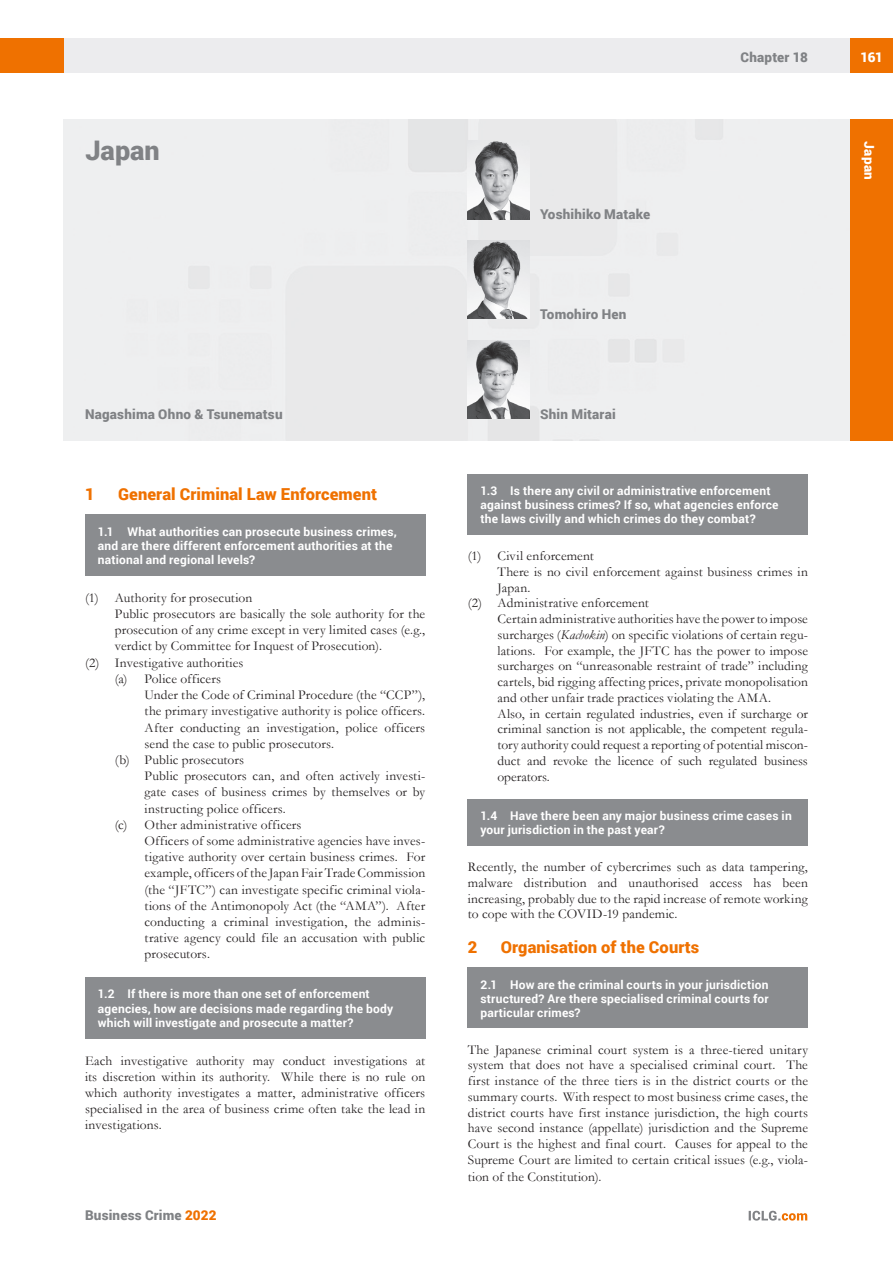
<style>
.page{position:relative;width:893px;height:1263px;background:#fff}
.page>*{position:absolute;margin:0;border:0;box-sizing:border-box;transform-origin:0 0}
.t1{font:900 27px "Roboto";color:#808285}
.MS_Heading{font:900 16.5px "Roboto";letter-spacing:.005em;color:#ef7100}
.MS_-_Bullets_1{font:13.5px/16.2px "Garamond";letter-spacing:.005em;color:#231f20;text-align:justify}
.MS_Body_Text_-_First{font:13.5px/15.9px "Garamond";letter-spacing:.01em;color:#231f20;text-align:justify}
.t2{font:900 13.5px "Roboto";letter-spacing:.015em;color:#808285}
.t3{font:900 13.5px "Roboto";letter-spacing:.01em;color:#fff}
.MS_-_Question{font:700 12px/14px "Roboto";letter-spacing:.015em;color:#fff}
.MS_-_Question_follow{font:700 12px/14px "Roboto";letter-spacing:.015em;color:#fff;text-align:justify}
.s1{font-style:italic}
.s2{color:#ef7100}
</style>
<div class="page">
<div style="left:64px;top:38px;width:786px;height:34px;background:#ececee"></div>
<div style="left:850px;top:38px;width:43px;height:34px;background:#ef7100"></div>
<div style="left:0;top:38px;width:64px;height:34px;background:#ef7100"></div>
<svg style="left:749px;top:1211px;width:58px;height:9px"></svg>
<div style="left:64px;top:119px;width:786px;height:321px;background:#eeeff0"></div>
<div style="left:850px;top:119px;width:43px;height:321px;background:#ef7100"></div>
<img style="left:468px;top:240px;width:61px;height:79px">
<img style="left:468px;top:340px;width:61px;height:79px">
<img style="left:468px;top:140px;width:61px;height:79px">
<div style="left:468px;top:474px;width:340px;height:61px;background:#8a8c8f"></div>
<div style="left:468px;top:799px;width:340px;height:47px;background:#8a8c8f"></div>
<div style="left:468px;top:967px;width:340px;height:61px;background:#8a8c8f"></div>
<div style="left:85px;top:514px;width:340px;height:62px;background:#8a8c8f"></div>
<div style="left:85px;top:977px;width:340px;height:62px;background:#8a8c8f"></div>
<p class="t2" style="left:741px;top:48px;width:69px">Chapter 18</p>
<p class="t3" style="left:860px;top:48px;width:24px">161</p>
<h1 class="t1" style="left:85px;top:131px;width:76px">Japan</h1>
<p class="t3" style="left:879px;top:141px;width:40px;rotate:90deg">Japan</p>
<p class="t2" style="left:540px;top:205px;width:112px">Yoshihiko Matake</p>
<p class="t2" style="left:540px;top:305px;width:88px">Tomohiro Hen</p>
<p class="t2" style="left:85px;top:404px;width:199px">Nagashima Ohno &amp; Tsunematsu</p>
<p class="t2" style="left:540px;top:404px;width:77px">Shin Mitarai</p>
<p class="MS_Heading" style="left:85px;top:482px;width:11px">1</p>
<p class="MS_Heading" style="left:118px;top:482px;width:261px">General Criminal Law Enforcement</p>
<p class="MS_-_Question_follow" style="left:98px;top:524px;width:301px;line-height:14.4px;text-align:left">1.1 What authorities can prosecute business crimes, and are there different enforcement authorities at the national and regional levels?</p>
<p class="MS_-_Bullets_1" style="left:85px;top:589px;width:169px">(1) Authority for prosecution</p>
<p class="MS_-_Bullets_1" style="left:115px;top:605px;width:312px">Public prosecutors are basically the sole authority for the prosecution of any crime except in very limited cases (e.g., verdict by Committee for Inquest of Prosecution).</p>
<p class="MS_-_Bullets_1" style="left:85px;top:654px;width:160px">(2) Investigative authorities</p>
<p class="MS_-_Bullets_1" style="left:115px;top:670px;width:108px">(a) Police officers</p>
<p class="MS_-_Bullets_1" style="left:145px;top:686px;width:282px">Under the Code of Criminal Procedure (the “CCP”), the primary investigative authority is police officers.<br>After conducting an investigation, police officers send the case to public prosecutors.</p>
<p class="MS_-_Bullets_1" style="left:115px;top:751px;width:131px">(b) Public prosecutors</p>
<p class="MS_-_Bullets_1" style="left:145px;top:767px;width:282px">Public prosecutors can, and often actively investi&shy;gate cases of business crimes by themselves or by instructing police officers.</p>
<p class="MS_-_Bullets_1" style="left:115px;top:816px;width:188px">(c) Other administrative officers</p>
<p class="MS_-_Bullets_1" style="left:145px;top:832px;width:282px">Officers of some administrative agencies have inves&shy;tigative authority over certain business crimes. For example, officers of the Japan Fair Trade Commission (the “JFTC”) can investigate specific criminal viola&shy;tions of the Antimonopoly Act (the “AMA”). After conducting a criminal investigation, the adminis&shy;trative agency could file an accusation with public prosecutors.</p>
<p class="MS_-_Question" style="left:98px;top:986px;width:297px;line-height:14.4px">1.2 If there is more than one set of enforcement agencies, how are decisions made regarding the body which will investigate and prosecute a matter?</p>
<p class="MS_Body_Text_-_First" style="left:85px;top:1052px;width:342px">Each investigative authority may conduct investigations at its discretion within its authority. While there is no rule on which authority investigates a matter, administrative officers specialised in the area of business crime often take the lead in investigations.</p>
<p class="MS_-_Question" style="left:480px;top:483px;width:300px">1.3 Is there any civil or administrative enforcement against business crimes? If so, what agencies enforce the laws civilly and which crimes do they combat?</p>
<p class="MS_-_Bullets_1" style="left:468px;top:547px;width:128px">(1) Civil enforcement</p>
<p class="MS_-_Bullets_1" style="left:497px;top:563px;width:312px;line-height:15.8px">There is no civil enforcement against business crimes in<br>Japan.</p>
<p class="MS_-_Bullets_1" style="left:468px;top:595px;width:183px">(2) Administrative enforcement</p>
<p class="MS_-_Bullets_1" style="left:497px;top:611px;width:312px;line-height:15.8px">Certain administrative authorities have the power to impose surcharges (<span class="s1">Kachokin</span>) on specific violations of certain regu&shy;lations. For example, the JFTC has the power to impose surcharges on “unreasonable restraint of trade” including cartels, bid rigging affecting prices, private monopolisation and other unfair trade practices violating the AMA.</p>
<p class="MS_-_Bullets_1" style="left:497px;top:705px;width:312px;line-height:15.8px">Also, in certain regulated industries, even if surcharge or criminal sanction is not applicable, the competent regula&shy;tory authority could request a reporting of potential miscon&shy;duct and revoke the licence of such regulated business operators.</p>
<p class="MS_-_Question" style="left:480px;top:808px;width:313px">1.4 Have there been any major business crime cases in your jurisdiction in the past year?</p>
<p class="MS_Body_Text_-_First" style="left:468px;top:859px;width:342px">Recently, the number of cybercrimes such as data tampering, malware distribution and unauthorised access has been increasing, probably due to the rapid increase of remote working to cope with the COVID-19 pandemic.</p>
<p class="MS_Heading" style="left:468px;top:936px;width:11px">2</p>
<p class="MS_Heading" style="left:501px;top:936px;width:200px">Organisation of the Courts</p>
<p class="MS_-_Question_follow" style="left:480px;top:977px;width:290px">2.1 How are the criminal courts in your jurisdiction structured? Are there specialised criminal courts for particular crimes?</p>
<p class="MS_Body_Text_-_First" style="left:468px;top:1041px;width:342px">The Japanese criminal court system is a three-tiered unitary system that does not have a specialised criminal court. The first instance of the three tiers is in the district courts or the summary courts. With respect to most business crime cases, the district courts have first instance jurisdiction, the high courts have second instance (appellate) jurisdiction and the Supreme Court is the highest and final court. Causes for appeal to the Supreme Court are limited to certain critical issues (e.g., viola&shy;tion of the Constitution).</p>
<p class="t2" style="left:85px;top:1206px;width:133px">Business Crime <span class="s2">2022</span></p>
</div>
